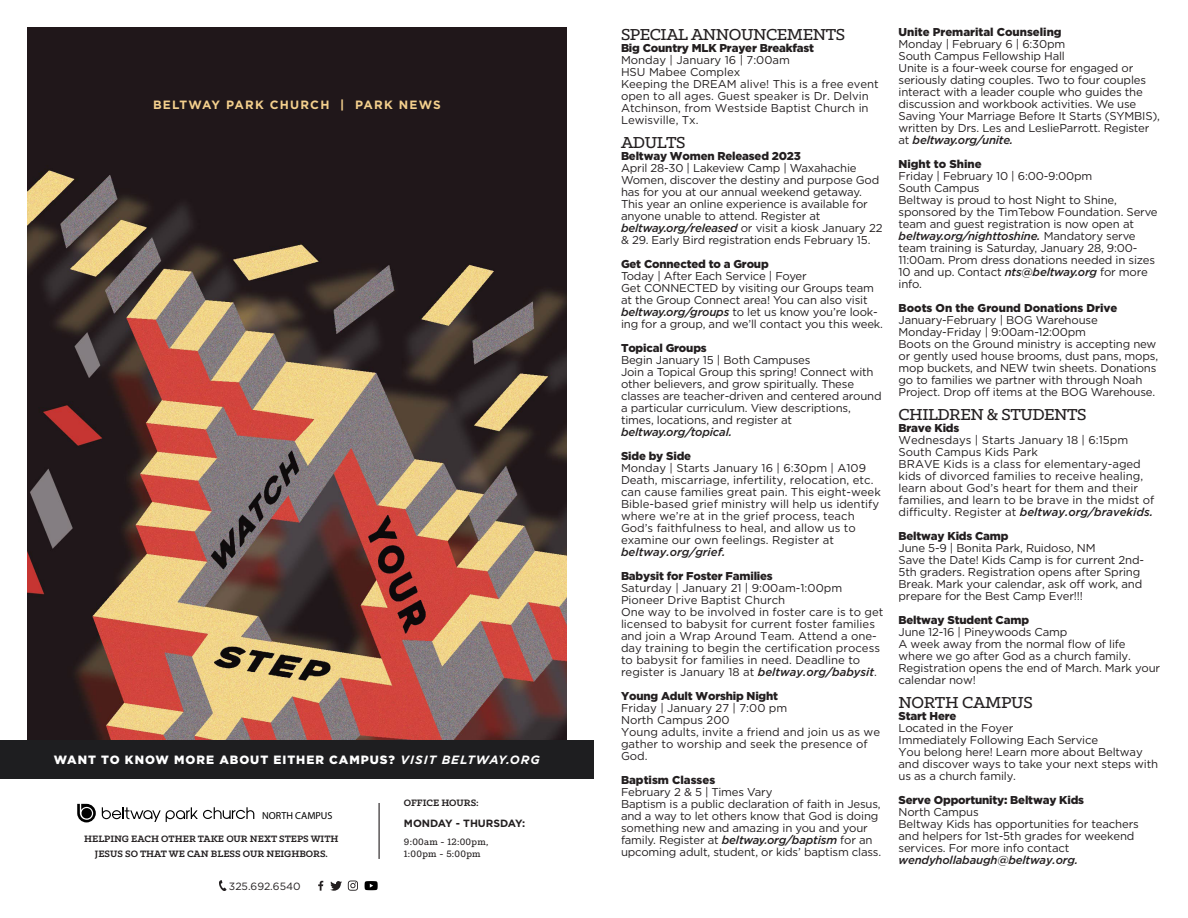
<style>
.page{position:relative;width:1188px;height:918px;background:#fff}
.page>*{position:absolute;margin:0;border:0;box-sizing:border-box;transform-origin:0 0}
.t1{font:500 18px "Klinic Slab";letter-spacing:-.025em;color:#231f20}
.t2{font:900 12px "Gotham";letter-spacing:.08em;color:#fff}
.t3{font:700 12px "Gotham";letter-spacing:.1em;color:#f4d08d}
.t4{font:11.4px/12px "Gotham";letter-spacing:-.015em;color:#231f20}
.t5{font:900 11.4px "Gotham";letter-spacing:-.015em;color:#231f20}
.t6{font:italic 500 11.4px "Gotham";letter-spacing:-.015em;color:#231f20}
.t7{font:700 10.5px "Klinic Slab";color:#231f20}
.t8{font:500 10.5px "Klinic Slab";letter-spacing:.025em;color:#231f20}
.t9{font:700 10.5px "Gotham";color:#231f20}
.t10{font:10.5px "Gotham";color:#231f20}
.t11{font:10.2px "Myriad Pro";color:#000}
.s1{font-weight:700;font-style:italic}
.s2{font-weight:500;font-style:italic}
</style>
<div class="page">
<div style="left:0;top:740px;width:594px;height:39px;background:#1e1e20"></div>
<hr style="left:379px;top:803px;width:1px;height:56px;background:#231f20">
<svg style="left:77px;top:804px;width:19px;height:18px"></svg>
<svg style="left:102px;top:807px;width:152px;height:15px"></svg>
<svg style="left:219px;top:880px;width:8px;height:11px"></svg>
<svg style="left:348px;top:881px;width:10px;height:10px"></svg>
<svg style="left:330px;top:881px;width:12px;height:10px"></svg>
<svg style="left:318px;top:881px;width:5px;height:10px"></svg>
<svg style="left:365px;top:881px;width:13px;height:9px"></svg>
<img style="left:27px;top:28px;width:540px;height:712px">
<p class="t3" style="left:153px;top:97px;width:289px">BELTWAY PARK CHURCH | PARK NEWS</p>
<p class="t2" style="left:54px;top:751px;width:487px">WANT TO KNOW MORE ABOUT EITHER CAMPUS? <span class="s1">VISIT BELTWAY.ORG</span></p>
<p class="t11" style="left:262px;top:809px;width:72px">NORTH CAMPUS</p>
<p class="t7" style="left:84px;top:832px;width:256px">HELPING EACH OTHER TAKE OUR NEXT STEPS WITH</p>
<p class="t7" style="left:95px;top:847px;width:235px">JESUS SO THAT WE CAN BLESS OUR NEIGHBORS.</p>
<p class="t10" style="left:229px;top:879px;width:73px">325.692.6540</p>
<p class="t7" style="left:404px;top:796px;width:76px">OFFICE HOURS:</p>
<p class="t9" style="left:404px;top:817px;width:123px">MONDAY - THURSDAY:</p>
<p class="t8" style="left:404px;top:835px;width:86px">9:00am - 12:00pm,</p>
<p class="t8" style="left:404px;top:847px;width:78px">1:00pm - 5:00pm</p>
<p class="t1" style="left:621px;top:23px;width:226px">SPECIAL ANNOUNCEMENTS</p>
<p class="t5" style="left:621px;top:40px;width:195px">Big Country MLK Prayer Breakfast</p>
<p class="t4" style="left:621px;top:54px;width:171px">Monday | January 16 | 7:00am</p>
<p class="t4" style="left:621px;top:66px;width:121px">HSU Mabee Complex</p>
<p class="t4" style="left:621px;top:78px;width:259px">Keeping the DREAM alive! This is a free event open to all ages. Guest speaker is Dr. Delvin Atchinson, from Westside Baptist Church in Lewisville, Tx.</p>
<p class="t1" style="left:621px;top:131px;width:66px">ADULTS</p>
<p class="t5" style="left:621px;top:148px;width:182px">Beltway Women Released 2023</p>
<p class="t4" style="left:621px;top:162px;width:237px">April 28-30 | Lakeview Camp | Waxahachie</p>
<p class="t4" style="left:621px;top:174px;width:260px">Women, discover the destiny and purpose God has for you at our annual weekend getaway.<br>This year an online experience is available for anyone unable to attend. Register at</p>
<p class="t4" style="left:621px;top:222px;width:263px"><span class="s2">beltway.org/released</span> or visit a kiosk January 22 &amp; 29. Early Bird registration ends February 15.</p>
<p class="t5" style="left:621px;top:256px;width:149px">Get Connected to a Group</p>
<p class="t4" style="left:621px;top:270px;width:187px">Today | After Each Service | Foyer</p>
<p class="t4" style="left:621px;top:282px;width:264px">Get CONNECTED by visiting our Groups team at the Group Connect area! You can also visit <span class="s2">beltway.org/groups</span> to let us know you’re look&shy;ing for a group, and we’ll contact you this week.</p>
<p class="t5" style="left:621px;top:340px;width:87px">Topical Groups</p>
<p class="t4" style="left:621px;top:354px;width:191px">Begin January 15 | Both Campuses</p>
<p class="t4" style="left:621px;top:366px;width:262px">Join a Topical Group this spring! Connect with other believers, and grow spiritually. These classes are teacher-driven and centered around a particular curriculum. View descriptions, times, locations, and register at</p>
<p class="t6" style="left:621px;top:424px;width:113px">beltway.org/topical.</p>
<p class="t5" style="left:621px;top:448px;width:72px">Side by Side</p>
<p class="t4" style="left:621px;top:462px;width:247px">Monday | Starts January 16 | 6:30pm | A109</p>
<p class="t4" style="left:621px;top:474px;width:261px">Death, miscarriage, infertility, relocation, etc. can cause families great pain. This eight-week Bible-based grief ministry will help us identify where we’re at in the grief process, teach God’s faithfulness to heal, and allow us to examine our own feelings. Register at</p>
<p class="t6" style="left:621px;top:544px;width:106px">beltway.org/grief.</p>
<p class="t5" style="left:621px;top:568px;width:153px">Babysit for Foster Families</p>
<p class="t4" style="left:621px;top:582px;width:223px">Saturday | January 21 | 9:00am-1:00pm</p>
<p class="t4" style="left:621px;top:594px;width:166px">Pioneer Drive Baptist Church</p>
<p class="t4" style="left:621px;top:606px;width:264px">One way to be involved in foster care is to get licensed to babysit for current foster families and join a Wrap Around Team. Attend a one&shy;day training to begin the certification process to babysit for families in need. Deadline to register is January 18 at <span class="s2">beltway.org/babysit</span>.</p>
<p class="t5" style="left:621px;top:688px;width:159px">Young Adult Worship Night</p>
<p class="t4" style="left:621px;top:702px;width:168px">Friday | January 27 | 7:00 pm</p>
<p class="t4" style="left:621px;top:714px;width:110px">North Campus 200</p>
<p class="t4" style="left:621px;top:726px;width:261px">Young adults, invite a friend and join us as we gather to worship and seek the presence of<br>God.</p>
<p class="t5" style="left:621px;top:772px;width:96px">Baptism Classes</p>
<p class="t4" style="left:621px;top:786px;width:153px">February 2 &amp; 5 | Times Vary</p>
<p class="t4" style="left:621px;top:798px;width:262px">Baptism is a public declaration of faith in Jesus, and a way to let others know that God is doing something new and amazing in you and your family. Register at <span class="s2">beltway.org/baptism</span> for an upcoming adult, student, or kids’ baptism class.</p>
<p class="t5" style="left:899px;top:24px;width:165px">Unite Premarital Counseling</p>
<p class="t4" style="left:899px;top:37px;width:168px">Monday | February 6 | 6:30pm</p>
<p class="t4" style="left:899px;top:49px;width:168px">South Campus Fellowship Hall</p>
<p class="t4" style="left:899px;top:61px;width:263px">Unite is a four-week course for engaged or seriously dating couples. Two to four couples interact with a leader couple who guides the discussion and workbook activities. We use Saving Your Marriage Before It Starts (SYMBIS), written by Drs. Les and LeslieParrott. Register at <span class="s2">beltway.org/unite.</span></p>
<p class="t5" style="left:899px;top:156px;width:85px">Night to Shine</p>
<p class="t4" style="left:899px;top:169px;width:195px">Friday | February 10 | 6:00-9:00pm</p>
<p class="t4" style="left:899px;top:181px;width:82px">South Campus</p>
<p class="t4" style="left:899px;top:193px;width:261px">Beltway is proud to host Night to Shine, sponsored by the TimTebow Foundation. Serve team and guest registration is now open at <span class="s2">beltway.org/nighttoshine.</span> Mandatory serve team training is Saturday, January 28, 9:00- 11:00am. Prom dress donations needed in sizes 10 and up. Contact <span class="s2">nts@beltway.org</span> for more info.</p>
<p class="t5" style="left:899px;top:300px;width:220px">Boots On the Ground Donations Drive</p>
<p class="t4" style="left:899px;top:313px;width:201px">January-February | BOG Warehouse</p>
<p class="t4" style="left:899px;top:325px;width:189px">Monday-Friday | 9:00am-12:00pm</p>
<p class="t4" style="left:899px;top:337px;width:261px">Boots on the Ground ministry is accepting new or gently used house brooms, dust pans, mops, mop buckets, and NEW twin sheets. Donations go to families we partner with through Noah Project. Drop off items at the BOG Warehouse.</p>
<p class="t1" style="left:899px;top:402px;width:190px">CHILDREN &amp; STUDENTS</p>
<p class="t5" style="left:899px;top:420px;width:62px">Brave Kids</p>
<p class="t4" style="left:899px;top:433px;width:231px">Wednesdays | Starts January 18 | 6:15pm<br>South Campus Kids Park</p>
<p class="t4" style="left:899px;top:457px;width:257px">BRAVE Kids is a class for elementary-aged kids of divorced families to receive healing, learn about God’s heart for them and their families, and learn to be brave in the midst of difficulty. Register at <span class="s2">beltway.org/bravekids.</span></p>
<p class="t5" style="left:899px;top:528px;width:112px">Beltway Kids Camp</p>
<p class="t4" style="left:899px;top:541px;width:199px">June 5-9 | Bonita Park, Ruidoso, NM</p>
<p class="t4" style="left:899px;top:553px;width:247px">Save the Date! Kids Camp is for current 2nd-5th graders. Registration opens after Spring Break. Mark your calendar, ask off work, and prepare for the Best Camp Ever!!!</p>
<p class="t5" style="left:899px;top:612px;width:132px">Beltway Student Camp</p>
<p class="t4" style="left:899px;top:625px;width:170px">June 12-16 | Pineywoods Camp</p>
<p class="t4" style="left:899px;top:637px;width:263px">A week away from the normal flow of life where we go after God as a church family.<br>Registration opens the end of March. Mark your calendar now!</p>
<p class="t1" style="left:899px;top:690px;width:136px">NORTH CAMPUS</p>
<p class="t5" style="left:899px;top:708px;width:59px">Start Here</p>
<p class="t4" style="left:899px;top:721px;width:116px">Located in the Foyer</p>
<p class="t4" style="left:899px;top:733px;width:201px">Immediately Following Each Service</p>
<p class="t4" style="left:899px;top:745px;width:261px">You belong here! Learn more about Beltway and discover ways to take your next steps with us as a church family.</p>
<p class="t5" style="left:899px;top:792px;width:187px">Serve Opportunity: Beltway Kids</p>
<p class="t4" style="left:899px;top:805px;width:82px">North Campus</p>
<p class="t4" style="left:899px;top:817px;width:242px">Beltway Kids has opportunities for teachers and helpers for 1st-5th grades for weekend services. For more info contact</p>
<p class="t6" style="left:899px;top:852px;width:181px">wendyhollabaugh@beltway.org.</p>
</div>
